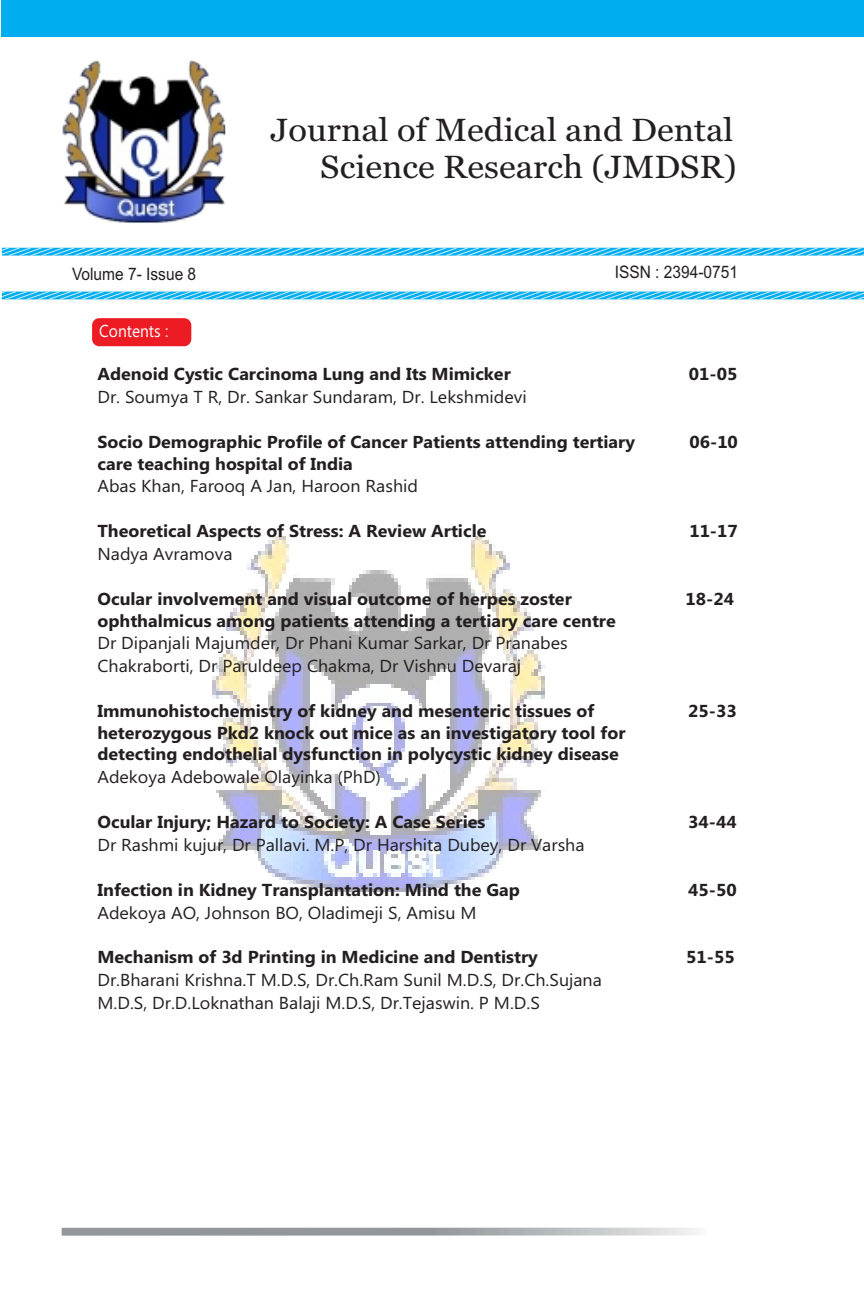
<style>
.page{position:relative;width:864px;height:1296px;background:#fff}
.page>*{position:absolute;margin:0;border:0;box-sizing:border-box;transform-origin:0 0}
.t1{font:32px/36.8px "Georgia";color:#231f20;text-align:right;scale:1.08 1}
.t2{font:700 17.3px/21.6px "Ebrima";color:#231f20;scale:1.04 1}
.t3{font:17.3px/23px "Ebrima";color:#231f20;scale:1.04 1}
.t4{font:17.2px "Arial";color:#231f20;scale:.9 1}
.t5{font:17.2px "Ebrima";color:#fff;scale:.9 1}
</style>
<div class="page">
<div style="left:2px;top:0;width:862px;height:1296px;background:#00aeef"></div>
<div style="left:2px;top:293px;width:862px;height:1003px;background:#fff"></div>
<img style="left:212px;top:536px;width:333px;height:356px">
<div style="left:2px;top:37px;width:862px;height:262px;background:#fff"></div>
<div style="left:92px;top:318px;width:99px;height:28px;background:#ed1c24;border-radius:7px"></div>
<svg style="left:62px;top:1228px;width:635px;height:8px;background:#aaacad"></svg>
<svg style="left:1px;top:247px;width:863px;height:53px"></svg>
<img style="left:62px;top:60px;width:164px;height:163px">
<h1 class="t1" style="left:271px;top:114px;width:433px">Journal of Medical and Dental<br>Science Research (JMDSR)</h1>
<p class="t4" style="left:72px;top:267px;width:139px">Volume 7- Issue 8</p>
<p class="t4" style="left:615px;top:265px;width:138px">ISSN : 2394-0751</p>
<p class="t5" style="left:99px;top:325px;width:78px">Contents :</p>
<p class="t2" style="left:97px;top:365px;width:399px">Adenoid Cystic Carcinoma Lung and Its Mimicker</p>
<p class="t2" style="left:689px;top:365px;width:48px">01-05</p>
<p class="t3" style="left:97px;top:387px;width:414px">Dr. Soumya T R, Dr. Sankar Sundaram, Dr. Lekshmidevi</p>
<p class="t2" style="left:97px;top:433px;width:518px">Socio Demographic Profile of Cancer Patients attending tertiary</p>
<p class="t2" style="left:689px;top:433px;width:48px">06-10</p>
<p class="t2" style="left:97px;top:454px;width:247px">care teaching hospital of India</p>
<p class="t3" style="left:97px;top:477px;width:310px">Abas Khan, Farooq A Jan, Haroon Rashid</p>
<p class="t2" style="left:97px;top:522px;width:376px">Theoretical Aspects of Stress: A Review Article</p>
<p class="t2" style="left:689px;top:522px;width:48px">11-17</p>
<p class="t3" style="left:97px;top:544px;width:131px">Nadya Avramova</p>
<p class="t2" style="left:97px;top:590px;width:458px">Ocular involvement and visual outcome of herpes zoster</p>
<p class="t2" style="left:686px;top:590px;width:48px">18-24</p>
<p class="t2" style="left:97px;top:611px;width:500px">ophthalmicus among patients attending a tertiary care centre</p>
<p class="t3" style="left:97px;top:633px;width:454px">Dr Dipanjali Majumder, Dr Phani Kumar Sarkar, Dr Pranabes<br>Chakraborti, Dr Paruldeep Chakma, Dr Vishnu Devaraj</p>
<p class="t2" style="left:97px;top:702px;width:479px">Immunohistochemistry of kidney and mesenteric tissues of</p>
<p class="t2" style="left:688px;top:702px;width:48px">25-33</p>
<p class="t2" style="left:97px;top:724px;width:509px">heterozygous Pkd2 knock out mice as an investigatory tool for detecting endothelial dysfunction in polycystic kidney disease</p>
<p class="t3" style="left:97px;top:767px;width:274px">Adekoya Adebowale Olayinka (PhD)</p>
<p class="t2" style="left:97px;top:813px;width:375px">Ocular Injury; Hazard to Society: A Case Series</p>
<p class="t2" style="left:688px;top:813px;width:48px">34-44</p>
<p class="t3" style="left:97px;top:835px;width:470px">Dr Rashmi kujur, Dr Pallavi. M.P, Dr Harshita Dubey, Dr Varsha</p>
<p class="t2" style="left:97px;top:880px;width:408px">Infection in Kidney Transplantation: Mind the Gap</p>
<p class="t2" style="left:688px;top:880px;width:48px">45-50</p>
<p class="t3" style="left:97px;top:903px;width:366px">Adekoya AO, Johnson BO, Oladimeji S, Amisu M</p>
<p class="t2" style="left:97px;top:948px;width:425px">Mechanism of 3d Printing in Medicine and Dentistry</p>
<p class="t2" style="left:686px;top:948px;width:48px">51-55</p>
<p class="t3" style="left:97px;top:970px;width:487px">Dr.Bharani Krishna.T M.D.S, Dr.Ch.Ram Sunil M.D.S, Dr.Ch.Sujana<br>M.D.S, Dr.D.Loknathan Balaji M.D.S, Dr.Tejaswin. P M.D.S</p>
</div>
